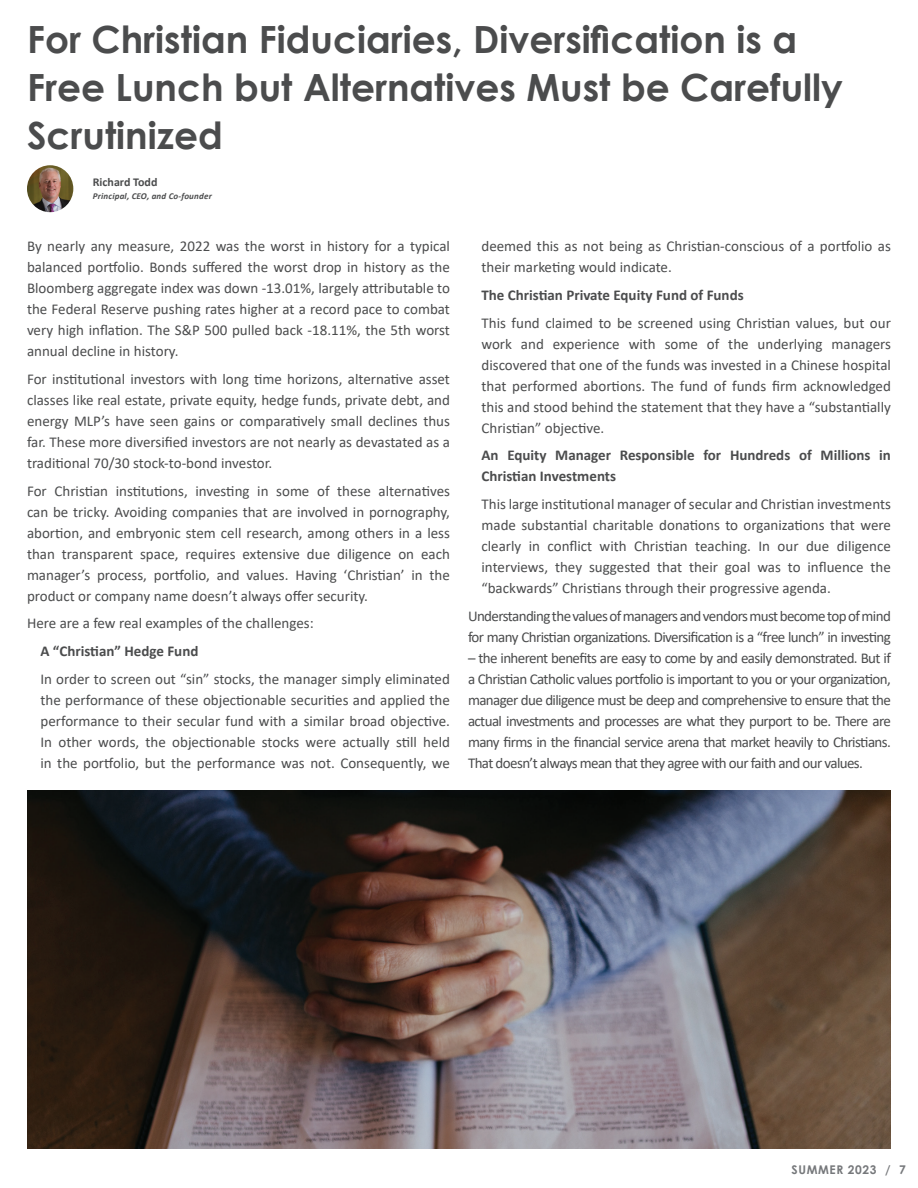
<style>
.page{position:relative;width:918px;height:1188px;background:#fff}
.page>*{position:absolute;margin:0;border:0;box-sizing:border-box;transform-origin:0 0}
.t1{font:700 37.5px/48px "Century Gothic";color:#4b4c4d}
.t2{font:15px/21px "Calibri";color:#4b4c4d;text-align:justify}
.t3{font:15px/21px "Calibri";letter-spacing:-.04em;color:#4b4c4d}
.t4{font:700 15px/21px "Calibri";color:#4b4c4d}
.t5{font:700 12px "Century Gothic";letter-spacing:.05em;color:#76787b}
.t6{font:700 12px "Calibri";color:#4b4c4d}
.t7{font:italic 700 9px "Calibri";letter-spacing:.02em;color:#4b4c4d}
</style>
<div class="page">
<img style="left:27px;top:165px;width:46px;height:47px;border-radius:23px">
<img style="left:27px;top:791px;width:864px;height:357px">
<h1 class="t1" style="left:27px;top:14px;width:817px">For Christian Fiduciaries, Diversification is a<br>Free Lunch but Alternatives Must be Carefully<br>Scrutinized</h1>
<p class="t6" style="left:93px;top:174px;width:66px">Richard Todd</p>
<p class="t7" style="left:93px;top:189px;width:121px">Principal, CEO, and Co-founder</p>
<p class="t2" style="left:27px;top:235px;width:425px">By nearly any measure, 2022 was the worst in history for a typical balanced portfolio. Bonds suffered the worst drop in history as the Bloomberg aggregate index was down -13.01%, largely attributable to the Federal Reserve pushing rates higher at a record pace to combat very high inflation. The S&amp;P 500 pulled back -18.11%, the 5th worst annual decline in history.</p>
<p class="t2" style="left:27px;top:368px;width:424px">For institutional investors with long time horizons, alternative asset classes like real estate, private equity, hedge funds, private debt, and energy MLP’s have seen gains or comparatively small declines thus far. These more diversified investors are not nearly as devastated as a traditional 70/30 stock-to-bond investor.</p>
<p class="t2" style="left:27px;top:480px;width:425px">For Christian institutions, investing in some of these alternatives can be tricky. Avoiding companies that are involved in pornography, abortion, and embryonic stem cell research, among others in a less than transparent space, requires extensive due diligence on each manager’s process, portfolio, and values. Having ‘Christian’ in the product or company name doesn’t always offer security.</p>
<p class="t2" style="left:27px;top:613px;width:288px">Here are a few real examples of the challenges:</p>
<p class="t4" style="left:40px;top:641px;width:159px">A “Christian” Hedge Fund</p>
<p class="t2" style="left:40px;top:668px;width:411px">In order to screen out “sin” stocks, the manager simply eliminated the performance of these objectionable securities and applied the performance to their secular fund with a similar broad objective.<br>In other words, the objectionable stocks were actually still held in the portfolio, but the performance was not. Consequently, we</p>
<p class="t2" style="left:482px;top:235px;width:411px">deemed this as not being as Christian-conscious of a portfolio as their marketing would indicate.</p>
<p class="t4" style="left:482px;top:284px;width:264px">The Christian Private Equity Fund of Funds</p>
<p class="t2" style="left:482px;top:312px;width:411px">This fund claimed to be screened using Christian values, but our work and experience with some of the underlying managers discovered that one of the funds was invested in a Chinese hospital that performed abortions. The fund of funds firm acknowledged this and stood behind the statement that they have a “substantially Christian” objective.</p>
<p class="t4" style="left:482px;top:445px;width:411px">An Equity Manager Responsible for Hundreds of Millions in<br>Christian Investments</p>
<p class="t2" style="left:482px;top:493px;width:411px">This large institutional manager of secular and Christian investments made substantial charitable donations to organizations that were clearly in conflict with Christian teaching. In our due diligence interviews, they suggested that their goal was to influence the “backwards” Christians through their progressive agenda.</p>
<p class="t3" style="left:468px;top:605px;width:424px">Understanding the values of managers and vendors must become top of mind for many Christian organizations. Diversification is a “free lunch” in investing</p>
<p class="t2" style="left:468px;top:647px;width:424px">– the inherent benefits are easy to come by and easily demonstrated. But if a Christian Catholic values portfolio is important to you or your organization, manager due diligence must be deep and comprehensive to ensure that the actual investments and processes are what they purport to be. There are many firms in the financial service arena that market heavily to Christians.<br>That doesn’t always mean that they agree with our faith and our values.</p>
<p class="t5" style="left:792px;top:1161px;width:116px">SUMMER 2023 / 7</p>
</div>
